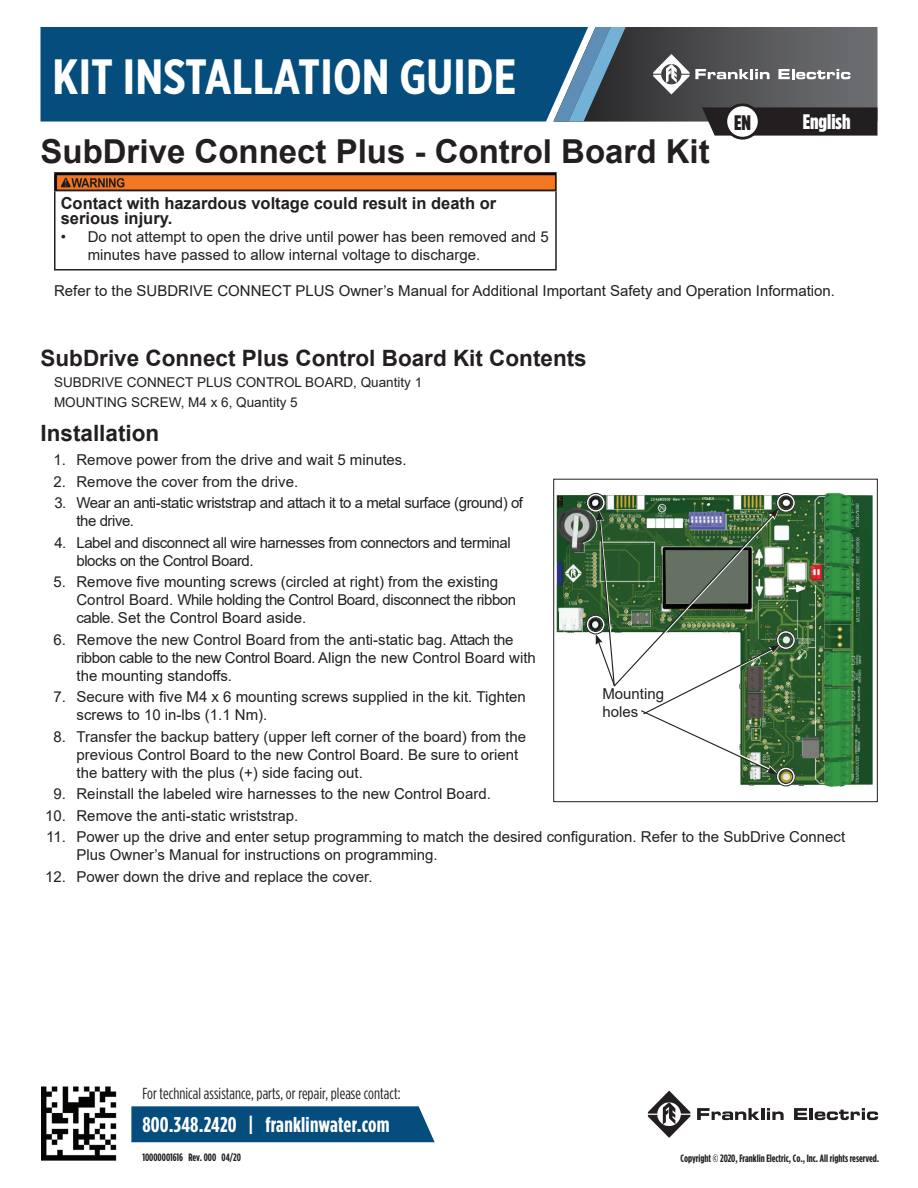
<style>
.page{position:relative;width:918px;height:1188px;background:#fff}
.page>*{position:absolute;margin:0;border:0;box-sizing:border-box;transform-origin:0 0}
.t1{font:700 49.5px "Gotham X Narrow";letter-spacing:.005em;color:#fff}
.t2{font:700 33px "Arial";color:#231f20}
.t3{font:700 22.5px "Arial";color:#231f20}
.t4{font:700 21.3px "Gotham Condensed";letter-spacing:.01em;color:#fff;scale:1.05 1}
.t5{font:900 21px "Gotham Condensed";color:#fff}
.t6{font:900 21px "Gotham Condensed";color:#231f20}
.t7{font:700 16.5px/15px "Arial";color:#231f20}
.t8{font:15.9px "Gotham Condensed";letter-spacing:.005em;color:#231f20}
.t9{font:15px/18px "Arial";color:#231f20}
.t10{font:15px/18px "Arial";letter-spacing:-.03em;color:#231f20}
.t11{font:13.5px/20.2px "Arial";color:#231f20}
.t12{font:700 10.65px "Gotham Condensed";color:#231f20}
</style>
<div class="page">
<div style="left:40px;top:27px;width:514px;height:95px;background:#044d7c"></div>
<hr style="left:54px;top:172px;width:503px;height:2px;background:#231f20">
<svg style="left:54px;top:174px;width:2px;height:16px"></svg>
<svg style="left:555px;top:174px;width:2px;height:16px"></svg>
<hr style="left:54px;top:190px;width:503px;height:1px;background:#231f20">
<hr style="left:54px;top:191px;width:2px;height:78px;background:#231f20">
<hr style="left:555px;top:191px;width:2px;height:78px;background:#231f20">
<hr style="left:54px;top:269px;width:503px;height:2px;background:#231f20">
<img style="left:56px;top:174px;width:499px;height:16px">
<svg style="left:554px;top:27px;width:324px;height:109px;background:#5e666c"></svg>
<svg style="left:724px;top:103px;width:37px;height:37px"></svg>
<div style="left:727px;top:106px;width:31px;height:31px;background:#fff;border-radius:50%"></div>
<svg style="left:697px;top:1108px;width:87px;height:12px"></svg>
<svg style="left:794px;top:1108px;width:13px;height:12px"></svg>
<hr style="left:809px;top:1108px;width:4px;height:12px;background:#231f20">
<svg style="left:815px;top:1108px;width:63px;height:12px"></svg>
<svg style="left:648px;top:1091px;width:42px;height:47px"></svg>
<div style="left:131px;top:1106px;width:304px;height:36px;background:#044d7c"></div>
<img style="left:41px;top:1086px;width:75px;height:75px">
<img style="left:556px;top:492px;width:317px;height:295px">
<div style="left:553px;top:479px;width:325px;height:323px;border:1px solid #231f20"></div>
<div style="left:586px;top:493px;width:19px;height:19px;border:3px solid #fff;border-radius:50%"></div>
<div style="left:586px;top:493px;width:19px;height:19px;border:1px solid #231f20;border-radius:50%"></div>
<div style="left:589px;top:496px;width:14px;height:14px;border:1px solid #231f20;border-radius:50%"></div>
<div style="left:586px;top:615px;width:19px;height:19px;border:3px solid #fff;border-radius:50%"></div>
<div style="left:586px;top:615px;width:19px;height:19px;border:1px solid #231f20;border-radius:50%"></div>
<div style="left:589px;top:618px;width:14px;height:14px;border:1px solid #231f20;border-radius:50%"></div>
<div style="left:776px;top:630px;width:20px;height:20px;border:3px solid #fff;border-radius:50%"></div>
<div style="left:776px;top:630px;width:20px;height:20px;border:1px solid #231f20;border-radius:50%"></div>
<div style="left:779px;top:633px;width:14px;height:14px;border:1px solid #231f20;border-radius:50%"></div>
<div style="left:776px;top:493px;width:20px;height:19px;border:3px solid #fff;border-radius:50%"></div>
<div style="left:776px;top:493px;width:20px;height:19px;border:1px solid #231f20;border-radius:50%"></div>
<div style="left:779px;top:496px;width:14px;height:14px;border:1px solid #231f20;border-radius:50%"></div>
<div style="left:776px;top:767px;width:20px;height:19px;border:3px solid #fff;border-radius:50%"></div>
<div style="left:776px;top:767px;width:20px;height:19px;border:1px solid #231f20;border-radius:50%"></div>
<div style="left:779px;top:769px;width:14px;height:15px;border:1px solid #231f20;border-radius:50%"></div>
<svg style="left:596px;top:508px;width:184px;height:266px"></svg>
<h1 class="t1" style="left:52px;top:46px;width:465px">KIT INSTALLATION GUIDE</h1>
<h3 class="t6" style="left:734px;top:110px;width:18px">EN</h3>
<h3 class="t5" style="left:803px;top:110px;width:49px">English</h3>
<h2 class="t2" style="left:40px;top:129px;width:671px">SubDrive Connect Plus - Control Board Kit</h2>
<p class="t7" style="left:61px;top:196px;width:437px">Contact with hazardous voltage could result in death or serious injury.</p>
<p class="t9" style="left:88px;top:227px;width:463px;text-indent:-27px">• Do not attempt to open the drive until power has been removed and 5 minutes have passed to allow internal voltage to discharge.</p>
<p class="t9" style="left:54px;top:282px;width:783px">Refer to the SUBDRIVE CONNECT PLUS Owner’s Manual for Additional Important Safety and Operation Information.</p>
<h3 class="t3" style="left:40px;top:343px;width:548px">SubDrive Connect Plus Control Board Kit Contents</h3>
<p class="t11" style="left:54px;top:372px;width:370px">SUBDRIVE CONNECT PLUS CONTROL BOARD, Quantity 1<br>MOUNTING SCREW, M4 x 6, Quantity 5</p>
<h3 class="t3" style="left:40px;top:417px;width:120px">Installation</h3>
<p class="t9" style="left:53px;top:451px;width:355px">1. Remove power from the drive and wait 5 minutes.</p>
<p class="t9" style="left:53px;top:472px;width:246px">2. Remove the cover from the drive.</p>
<p class="t10" style="left:77px;top:494px;width:448px;text-indent:-22px">3. Wear an anti-static wriststrap and attach it to a metal surface (ground) of the drive.</p>
<p class="t10" style="left:77px;top:533px;width:436px;text-indent:-22px">4. Label and disconnect all wire harnesses from connectors and terminal blocks on the Control Board.</p>
<p class="t9" style="left:77px;top:573px;width:441px;text-indent:-23px">5. Remove five mounting screws (circled at right) from the existing<br>Control Board. While holding the Control Board, disconnect the ribbon cable. Set the Control Board aside.</p>
<p class="t9" style="left:77px;top:630px;width:461px;text-indent:-23px">6. Remove the new Control Board from the anti-static bag. Attach the ribbon cable to the new Control Board. Align the new Control Board with the mounting standoffs.</p>
<p class="t9" style="left:77px;top:688px;width:451px;text-indent:-23px">7. Secure with five M4 x 6 mounting screws supplied in the kit. Tighten screws to 10 in-lbs (1.1 Nm).</p>
<p class="t9" style="left:77px;top:728px;width:451px;text-indent:-23px">8. Transfer the backup battery (upper left corner of the board) from the previous Control Board to the new Control Board. Be sure to orient the battery with the plus (+) side facing out.</p>
<p class="t9" style="left:53px;top:785px;width:439px">9. Reinstall the labeled wire harnesses to the new Control Board.</p>
<p class="t9" style="left:45px;top:807px;width:255px">10. Remove the anti-static wriststrap.</p>
<p class="t9" style="left:77px;top:828px;width:770px;text-indent:-30px">11. Power up the drive and enter setup programming to match the desired configuration. Refer to the SubDrive Connect<br>Plus Owner’s Manual for instructions on programming.</p>
<p class="t9" style="left:45px;top:868px;width:329px">12. Power down the drive and replace the cover.</p>
<p class="t9" style="left:602px;top:684px;width:63px">Mounting holes</p>
<p class="t8" style="left:142px;top:1084px;width:260px">For technical assistance, parts, or repair, please contact:</p>
<h3 class="t4" style="left:142px;top:1112px;width:237px">800.348.2420 | franklinwater.com</h3>
<p class="t12" style="left:142px;top:1151px;width:100px">10000001616 Rev. 000 04/20</p>
<p class="t12" style="left:681px;top:1152px;width:200px">Copyright © 2020, Franklin Electric, Co., Inc. All rights reserved.</p>
</div>
